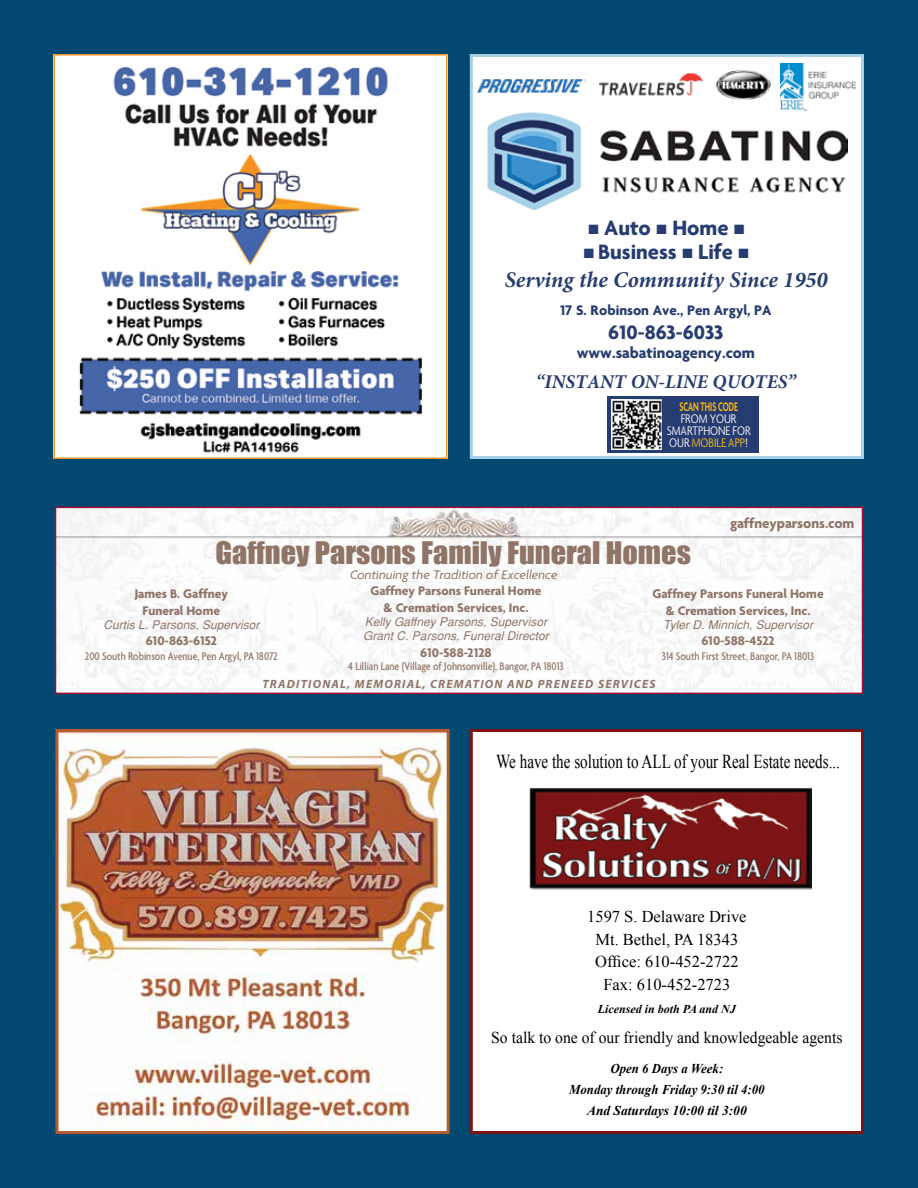
<style>
.page{position:relative;width:918px;height:1188px;background:#014971}
.page>*{position:absolute;margin:0;border:0;box-sizing:border-box;transform-origin:0 0}
.t1{font:28.5px "Impact";color:#8f7467;scale:1.06 1}
.t2{font:italic 700 22.5px "Minion Pro";color:#273c70}
.t3{font:700 22.5px "Agenda One";color:#273c70}
.t4{font:700 21px "Agenda One";color:#273c70}
.t5{font:19.65px "Times New Roman";color:#000;scale:.77 1}
.t6{font:italic 700 19.5px "Minion Pro";color:#273c70}
.t7{font:16.5px/22.5px "Times New Roman";color:#000;text-align:center}
.t8{font:16.5px "Times New Roman";color:#000;scale:.95 1}
.t9{font:700 16.5px "Agenda One";color:#273c70}
.t10{font:700 15px "Agenda One";color:#273c70}
.t11{font:700 15px "Agenda One";color:#8f7467}
.t12{font:700 13.5px/16.2px "Agenda One";color:#8f7467;text-align:center}
.t13{font:italic 700 13.5px/21px "Times New Roman";color:#000;text-align:center;scale:.95 1}
.t14{font:italic 13.5px "Agenda One";color:#8f7467}
.t15{font:300 condensed 13.5px/12px "Agenda";color:#fff;text-align:center}
.t16{font:600 13.5px "Agenda";color:#febe10;scale:.6 1}
.t17{font:500 condensed 12px "Agenda";color:#8f7467}
.t18{font:italic 12px/14.4px "Helvetica";color:#8f7467}
.t19{font:italic 700 12px "Myriad Pro";letter-spacing:.1em;color:#8f7467}
.t20{font:italic 700 12px "Times New Roman";color:#000}
.s1{color:#febe10}
</style>
<div class="page">
<img style="left:58px;top:510px;width:802px;height:181px">
<div style="left:55px;top:507px;width:808px;height:187px;border:2px solid #a40c35"></div>
<img style="left:56px;top:57px;width:389px;height:399px">
<div style="left:53px;top:54px;width:395px;height:405px;border:2px solid #f79322"></div>
<img style="left:60px;top:733px;width:386px;height:397px">
<div style="left:56px;top:729px;width:394px;height:405px;border:3px solid #b35b31"></div>
<div style="left:470px;top:729px;width:394px;height:405px;background:#fff;border:3px solid #7c1416"></div>
<img style="left:529px;top:788px;width:282px;height:102px">
<div style="left:470px;top:54px;width:394px;height:405px;background:#fff;border:3px solid #a6d0e9"></div>
<img style="left:477px;top:79px;width:109px;height:14px">
<img style="left:599px;top:73px;width:104px;height:23px">
<svg style="left:781px;top:63px;width:23px;height:1px"></svg>
<img style="left:781px;top:64px;width:75px;height:46px">
<img style="left:716px;top:71px;width:55px;height:29px;border-radius:14px">
<div style="left:608px;top:397px;width:151px;height:56px;background:#273c70"></div>
<img style="left:612px;top:400px;width:49px;height:50px">
<img style="left:487px;top:112px;width:360px;height:98px">
<h2 class="t3" style="left:588px;top:216px;width:157px">■ Auto ■ Home ■</h2>
<h2 class="t3" style="left:584px;top:240px;width:167px">■ Business ■ Life ■</h2>
<h2 class="t2" style="left:505px;top:264px;width:324px">Serving the Community Since 1950</h2>
<p class="t10" style="left:560px;top:302px;width:213px">17 S. Robinson Ave., Pen Argyl, PA</p>
<h3 class="t4" style="left:608px;top:321px;width:117px">610-863-6033</h3>
<p class="t9" style="left:577px;top:344px;width:180px">www.sabatinoagency.com</p>
<h3 class="t6" style="left:536px;top:368px;width:262px">“INSTANT ON-LINE QUOTES”</h3>
<p class="t16" style="left:679px;top:399px;width:99px">SCAN THIS CODE</p>
<p class="t15" style="left:667px;top:414px;width:85px">FROM YOUR<br>SMARTPHONE FOR<br>OUR <span class="s1">MOBILE APP</span>!</p>
<p class="t11" style="left:730px;top:515px;width:126px">gaffneyparsons.com</p>
<h1 class="t1" style="left:216px;top:531px;width:450px">Gaffney Parsons Family Funeral Homes</h1>
<p class="t14" style="left:350px;top:568px;width:209px">Continuing the Tradition of Excellence</p>
<p class="t12" style="left:135px;top:586px;width:95px">James B. Gaffney<br>Funeral Home</p>
<p class="t18" style="left:103px;top:618px;width:158px">Curtis L. Parsons, Supervisor</p>
<p class="t12" style="left:146px;top:633px;width:73px">610-863-6152</p>
<p class="t17" style="left:85px;top:649px;width:194px">200 South Robinson Avenue, Pen Argyl, PA 18072</p>
<p class="t12" style="left:370px;top:583px;width:173px">Gaffney Parsons Funeral Home &amp; Cremation Services, Inc.</p>
<p class="t18" style="left:363px;top:615px;width:187px">Kelly Gaffney Parsons, Supervisor<br>Grant C. Parsons, Funeral Director</p>
<p class="t12" style="left:420px;top:644px;width:73px">610-588-2128</p>
<p class="t17" style="left:348px;top:660px;width:217px">4 Lillian Lane (Village of Johnsonville), Bangor, PA 18013</p>
<p class="t12" style="left:652px;top:586px;width:173px">Gaffney Parsons Funeral Home &amp; Cremation Services, Inc.</p>
<p class="t18" style="left:663px;top:618px;width:152px">Tyler D. Minnich, Supervisor</p>
<p class="t12" style="left:701px;top:633px;width:75px">610-588-4522</p>
<p class="t17" style="left:662px;top:649px;width:154px">314 South First Street, Bangor, PA 18013</p>
<p class="t19" style="left:262px;top:676px;width:395px">TRADITIONAL, MEMORIAL, CREMATION AND PRENEED SERVICES</p>
<h3 class="t5" style="left:496px;top:749px;width:448px">We have the solution to ALL of your Real Estate needs...</h3>
<p class="t7" style="left:587px;top:905px;width:161px">1597 S. Delaware Drive<br>Mt. Bethel, PA 18343<br>Office: 610-452-2722<br>Fax: 610-452-2723</p>
<p class="t20" style="left:598px;top:1001px;width:140px">Licensed in both PA and NJ</p>
<p class="t8" style="left:491px;top:1026px;width:371px">So talk to one of our friendly and knowledgeable agents</p>
<p class="t13" style="left:569px;top:1057px;width:207px">Open 6 Days a Week:<br>Monday through Friday 9:30 til 4:00<br>And Saturdays 10:00 til 3:00</p>
</div>
